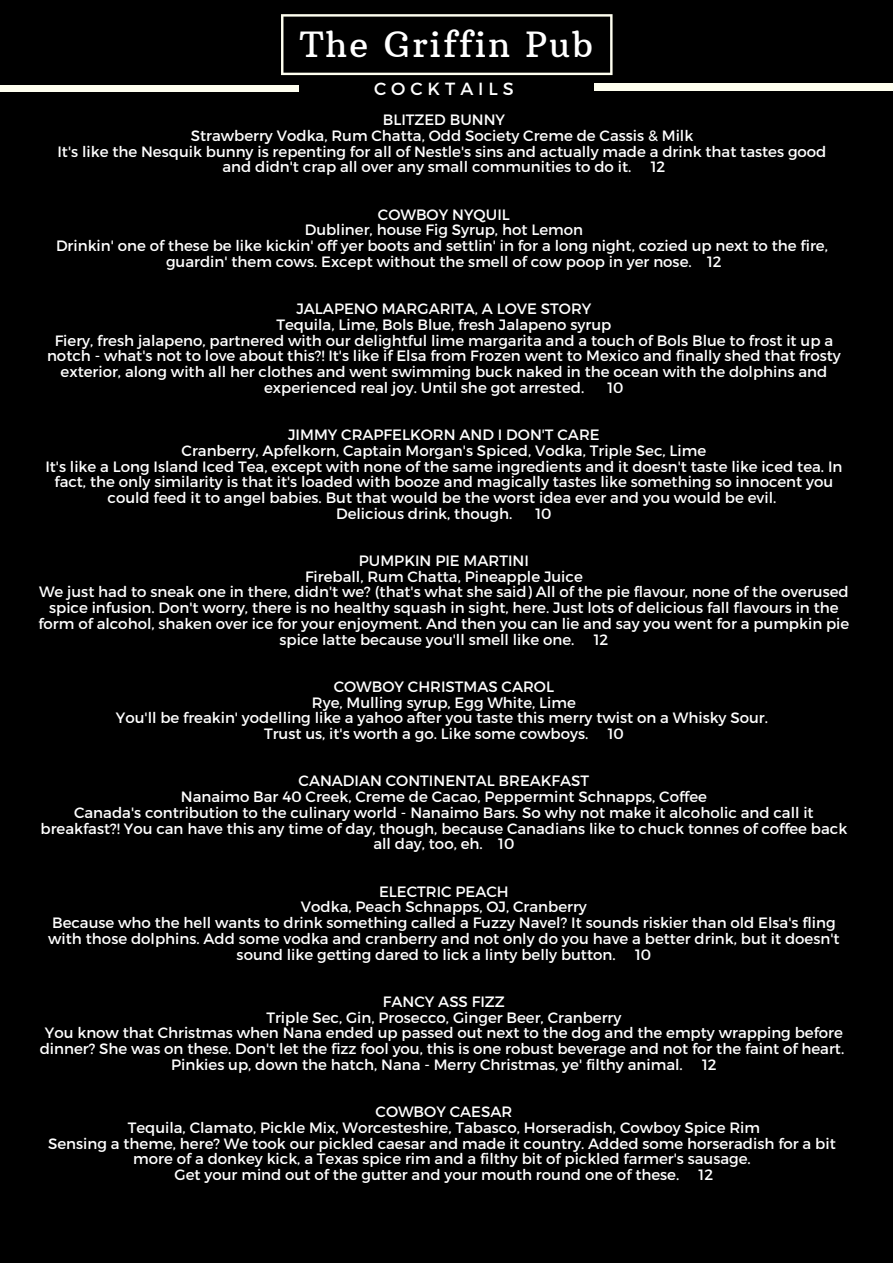
<style>
.page{position:relative;width:893px;height:1264px;background:#fff}
.page>*{position:absolute;margin:0;border:0;box-sizing:border-box;transform-origin:0 0}
.t1{font:35.4px "Arbutus Slab";letter-spacing:.05em;color:#fff}
.t2{font:17.55px "Montserrat";letter-spacing:.28em;color:#fff}
.t3{font:15px/15.8px "Montserrat";color:#fff;text-align:center}
</style>
<div class="page">
<div style="left:0;top:0;width:892px;height:1262px;background:#000"></div>
<div style="left:0;top:85px;width:298px;height:7px;background:#fffff0"></div>
<div style="left:594px;top:84px;width:298px;height:7px;background:#fffff0"></div>
<svg style="left:281px;top:14px;width:331px;height:61px"></svg>
<h1 class="t1" style="left:300px;top:22px;width:295px">The Griffin Pub</h1>
<p class="t2" style="left:374px;top:78px;width:141px">COCKTAILS</p>
<p class="t3" style="left:383px;top:111px;width:124px">BLITZED BUNNY</p>
<p class="t3" style="left:191px;top:127px;width:504px">Strawberry Vodka, Rum Chatta, Odd Society Creme de Cassis &amp; Milk</p>
<p class="t3" style="left:57px;top:143px;width:770px">It's like the Nesquik bunny is repenting for all of Nestle's sins and actually made a drink that tastes good</p>
<p class="t3" style="left:222px;top:158px;width:410px">and didn't crap all over any small communities to do it.</p>
<p class="t3" style="left:650px;top:158px;width:16px">12</p>
<p class="t3" style="left:56px;top:206px;width:773px">COWBOY NYQUIL<br>Dubliner, house Fig Syrup, hot Lemon<br>Drinkin' one of these be like kickin' off yer boots and settlin' in for a long night, cozied up next to the fire, guardin' them cows. Except without the smell of cow poop in yer nose. 12</p>
<p class="t3" style="left:296px;top:300px;width:296px">JALAPENO MARGARITA, A LOVE STORY</p>
<p class="t3" style="left:276px;top:316px;width:336px">Tequila, Lime, Bols Blue, fresh Jalapeno syrup</p>
<p class="t3" style="left:55px;top:331px;width:780px">Fiery, fresh jalapeno, partnered with our delightful lime margarita and a touch of Bols Blue to frost it up a</p>
<p class="t3" style="left:47px;top:347px;width:795px">notch - what's not to love about this?! It's like if Elsa from Frozen went to Mexico and finally shed that frosty</p>
<p class="t3" style="left:61px;top:363px;width:768px">exterior, along with all her clothes and went swimming buck naked in the ocean with the dolphins and</p>
<p class="t3" style="left:264px;top:379px;width:321px">experienced real joy. Until she got arrested.</p>
<p class="t3" style="left:607px;top:379px;width:18px">10</p>
<p class="t3" style="left:288px;top:426px;width:313px">JIMMY CRAPFELKORN AND I DON'T CARE</p>
<p class="t3" style="left:181px;top:442px;width:526px">Cranberry, Apfelkorn, Captain Morgan's Spiced, Vodka, Triple Sec, Lime</p>
<p class="t3" style="left:45px;top:457px;width:798px">It's like a Long Island Iced Tea, except with none of the same ingredients and it doesn't taste like iced tea. In</p>
<p class="t3" style="left:55px;top:473px;width:780px">fact, the only similarity is that it's loaded with booze and magically tastes like something so innocent you</p>
<p class="t3" style="left:107px;top:489px;width:670px">could feed it to angel babies. But that would be the worst idea ever and you would be evil.</p>
<p class="t3" style="left:336px;top:505px;width:178px">Delicious drink, though.</p>
<p class="t3" style="left:535px;top:505px;width:18px">10</p>
<p class="t3" style="left:359px;top:552px;width:171px">PUMPKIN PIE MARTINI</p>
<p class="t3" style="left:305px;top:567px;width:279px">Fireball, Rum Chatta, Pineapple Juice</p>
<p class="t3" style="left:39px;top:583px;width:811px">We just had to sneak one in there, didn't we? (that's what she said) All of the pie flavour, none of the overused</p>
<p class="t3" style="left:49px;top:599px;width:791px">spice infusion. Don't worry, there is no healthy squash in sight, here. Just lots of delicious fall flavours in the</p>
<p class="t3" style="left:38px;top:615px;width:812px">form of alcohol, shaken over ice for your enjoyment. And then you can lie and say you went for a pumpkin pie</p>
<p class="t3" style="left:279px;top:630px;width:296px">spice latte because you'll smell like one.</p>
<p class="t3" style="left:593px;top:630px;width:16px">12</p>
<p class="t3" style="left:334px;top:678px;width:222px">COWBOY CHRISTMAS CAROL</p>
<p class="t3" style="left:312px;top:693px;width:265px">Rye, Mulling syrup, Egg White, Lime</p>
<p class="t3" style="left:116px;top:709px;width:653px">You'll be freakin' yodelling like a yahoo after you taste this merry twist on a Whisky Sour.</p>
<p class="t3" style="left:264px;top:725px;width:326px">Trust us, it's worth a go. Like some cowboys.</p>
<p class="t3" style="left:607px;top:725px;width:18px">10</p>
<p class="t3" style="left:41px;top:772px;width:808px">CANADIAN CONTINENTAL BREAKFAST<br>Nanaimo Bar 40 Creek, Creme de Cacao, Peppermint Schnapps, Coffee<br>Canada's contribution to the culinary world - Nanaimo Bars. So why not make it alcoholic and call it breakfast?! You can have this any time of day, though, because Canadians like to chuck tonnes of coffee back all day, too, eh. 10</p>
<p class="t3" style="left:379px;top:882px;width:131px">ELECTRIC PEACH</p>
<p class="t3" style="left:301px;top:898px;width:287px">Vodka, Peach Schnapps, OJ, Cranberry</p>
<p class="t3" style="left:52px;top:914px;width:785px">Because who the hell wants to drink something called a Fuzzy Navel? It sounds riskier than old Elsa's fling</p>
<p class="t3" style="left:48px;top:929px;width:792px">with those dolphins. Add some vodka and cranberry and not only do you have a better drink, but it doesn't</p>
<p class="t3" style="left:237px;top:945px;width:380px">sound like getting dared to lick a linty belly button.</p>
<p class="t3" style="left:635px;top:945px;width:18px">10</p>
<p class="t3" style="left:383px;top:992px;width:123px">FANCY ASS FIZZ</p>
<p class="t3" style="left:266px;top:1008px;width:356px">Triple Sec, Gin, Prosecco, Ginger Beer, Cranberry</p>
<p class="t3" style="left:45px;top:1024px;width:799px">You know that Christmas when Nana ended up passed out next to the dog and the empty wrapping before</p>
<p class="t3" style="left:40px;top:1040px;width:806px">dinner? She was on these. Don't let the fizz fool you, this is one robust beverage and not for the faint of heart.</p>
<p class="t3" style="left:171px;top:1055px;width:513px">Pinkies up, down the hatch, Nana - Merry Christmas, ye' filthy animal.</p>
<p class="t3" style="left:702px;top:1055px;width:16px">12</p>
<p class="t3" style="left:375px;top:1103px;width:138px">COWBOY CAESAR</p>
<p class="t3" style="left:128px;top:1118px;width:633px">Tequila, Clamato, Pickle Mix, Worcesteshire, Tabasco, Horseradish, Cowboy Spice Rim</p>
<p class="t3" style="left:48px;top:1134px;width:789px">Sensing a theme, here? We took our pickled caesar and made it country. Added some horseradish for a bit</p>
<p class="t3" style="left:133px;top:1150px;width:619px">more of a donkey kick, a Texas spice rim and a filthy bit of pickled farmer's sausage.</p>
<p class="t3" style="left:174px;top:1165px;width:506px">Get your mind out of the gutter and your mouth round one of these.</p>
<p class="t3" style="left:698px;top:1165px;width:16px">12</p>
</div>
